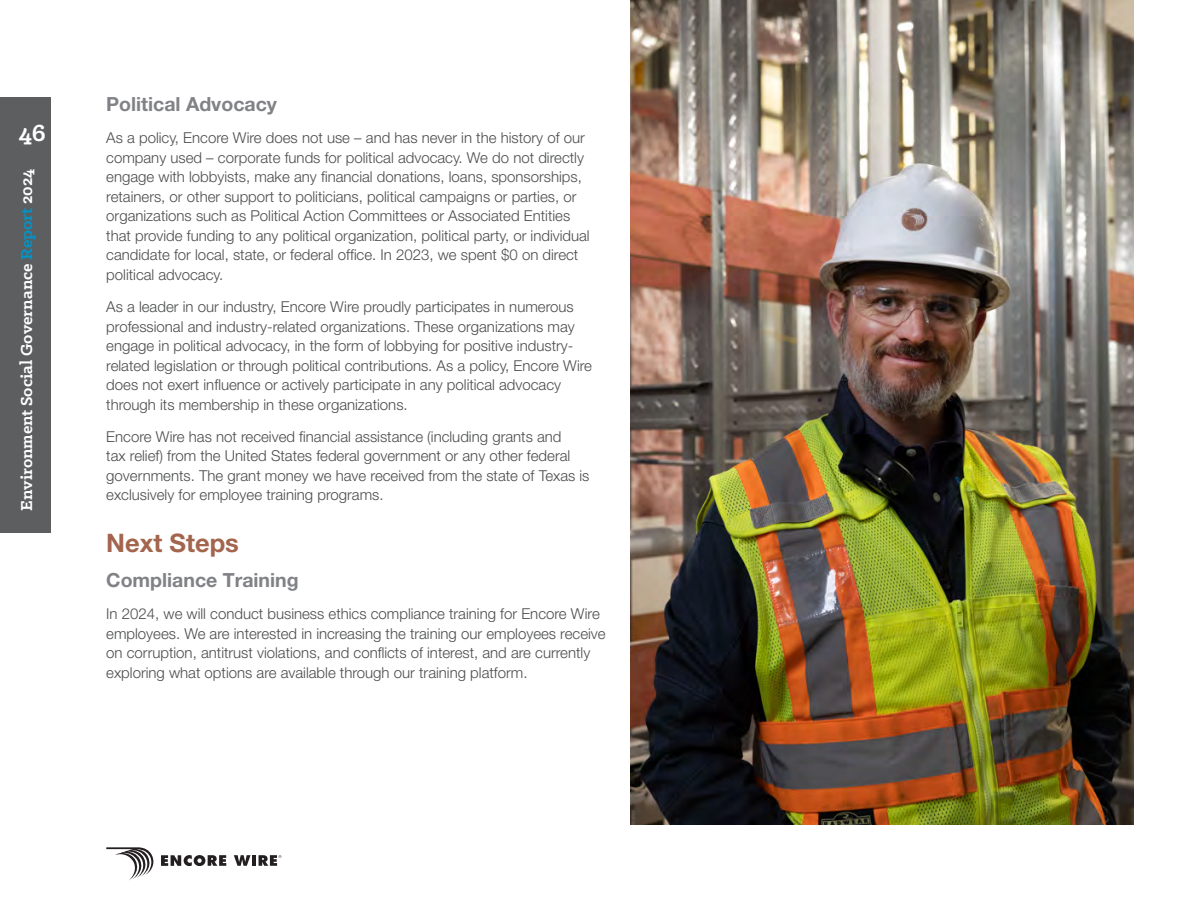
<style>
.page{position:relative;width:1188px;height:918px;background:#fff}
.page>*{position:absolute;margin:0;border:0;box-sizing:border-box;transform-origin:0 0}
.t1{font:700 26.55px "Klinic Slab";color:#fff}
.t2{font:700 25.5px "Helvetica Neue LT Pro";color:#a3654d}
.t3{font:700 19.5px "Helvetica Neue LT Pro";color:#818286}
.t4{font:700 18px "Klinic Slab";color:#fff}
.Body_Text{font:300 15px/19.5px "Helvetica Neue LT Pro";color:#4b4c4d}
.s1{color:#0194c8}
</style>
<div class="page">
<img style="left:631px;top:0;width:503px;height:824px">
<div style="left:0;top:97px;width:51px;height:435px;background:#5d5e5f"></div>
<svg style="left:234px;top:855px;width:17px;height:11px"></svg>
<hr style="left:252px;top:855px;width:4px;height:11px;background:#231f20">
<svg style="left:259px;top:855px;width:22px;height:11px"></svg>
<svg style="left:106px;top:847px;width:120px;height:33px"></svg>
<h1 class="t1" style="left:19px;top:115px;width:29px">46</h1>
<p class="t4" style="left:15px;top:511px;width:343px;rotate:-90deg">Environment Social Governance <span class="s1">Report</span> 2024</p>
<h3 class="t3" style="left:106px;top:92px;width:172px">Political Advocacy</h3>
<p class="Body_Text" style="left:106px;top:128px;width:485px">As a policy, Encore Wire does not use – and has never in the history of our company used – corporate funds for political advocacy. We do not directly engage with lobbyists, make any financial donations, loans, sponsorships, retainers, or other support to politicians, political campaigns or parties, or organizations such as Political Action Committees or Associated Entities that provide funding to any political organization, political party, or individual candidate for local, state, or federal office. In 2023, we spent $0 on direct political advocacy.</p>
<p class="Body_Text" style="left:106px;top:297px;width:487px">As a leader in our industry, Encore Wire proudly participates in numerous professional and industry-related organizations. These organizations may engage in political advocacy, in the form of lobbying for positive industry&shy;related legislation or through political contributions. As a policy, Encore Wire does not exert influence or actively participate in any political advocacy through its membership in these organizations.</p>
<p class="Body_Text" style="left:106px;top:426px;width:485px">Encore Wire has not received financial assistance (including grants and<br>tax relief) from the United States federal government or any other federal governments. The grant money we have received from the state of Texas is exclusively for employee training programs.</p>
<h2 class="t2" style="left:106px;top:527px;width:134px">Next Steps</h2>
<h3 class="t3" style="left:106px;top:568px;width:194px">Compliance Training</h3>
<p class="Body_Text" style="left:106px;top:604px;width:501px">In 2024, we will conduct business ethics compliance training for Encore Wire employees. We are interested in increasing the training our employees receive on corruption, antitrust violations, and conflicts of interest, and are currently exploring what options are available through our training platform.</p>
</div>
